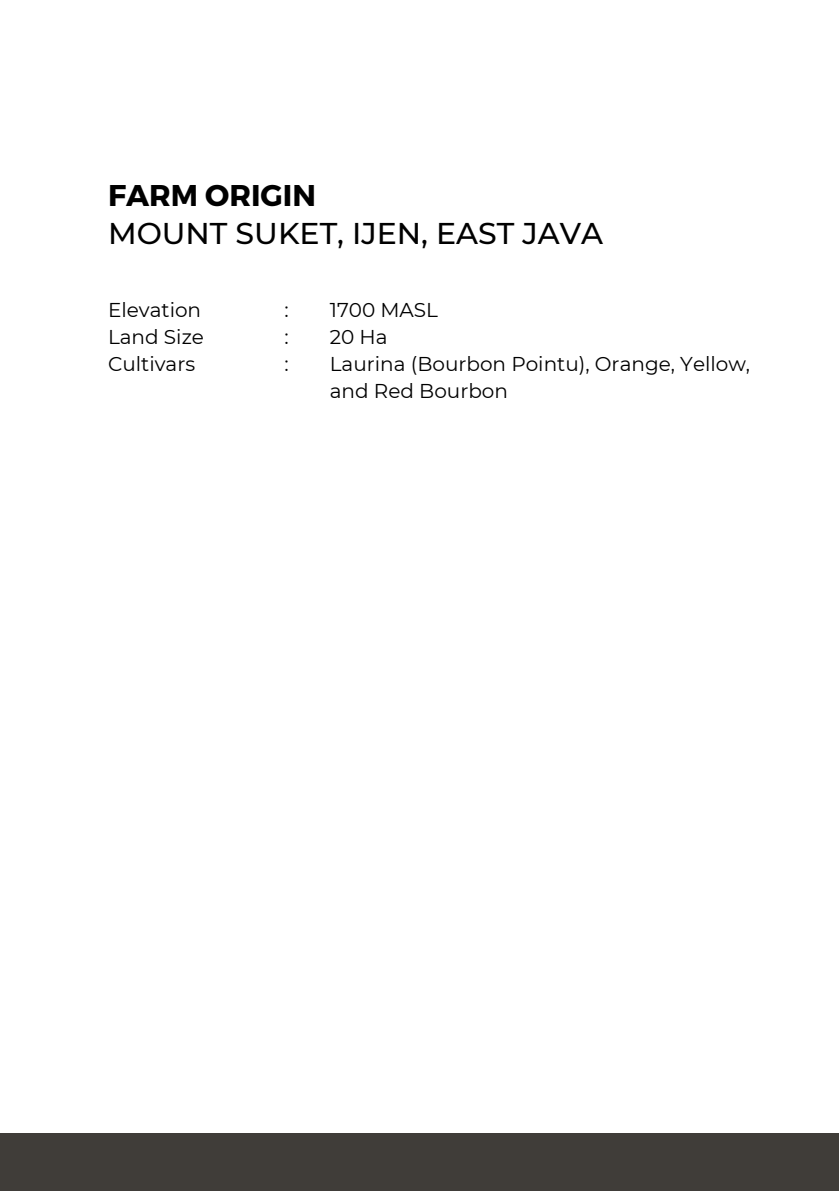
<style>
.page{position:relative;width:839px;height:1191px;background:#fff}
.page>*{position:absolute;margin:0;border:0;box-sizing:border-box;transform-origin:0 0}
.t1{font:500 30px "Montserrat";color:#000}
.t2{font:700 30px "Montserrat";color:#000}
.t3{font:20px/27px "Montserrat";color:#000}
</style>
<div class="page">
<div style="left:0;top:1133px;width:838px;height:58px;background:#403d39"></div>
<h1 class="t2" style="left:108px;top:176px;width:209px">FARM ORIGIN</h1>
<h1 class="t1" style="left:108px;top:215px;width:496px">MOUNT SUKET, IJEN, EAST JAVA</h1>
<p class="t3" style="left:108px;top:297px;width:97px">Elevation<br>Land Size<br>Cultivars</p>
<p class="t3" style="left:284px;top:297px;width:6px;text-align:justify">: : :</p>
<p class="t3" style="left:330px;top:297px;width:422px">1700 MASL<br>20 Ha<br>Laurina (Bourbon Pointu), Orange, Yellow, and Red Bourbon</p>
</div>
